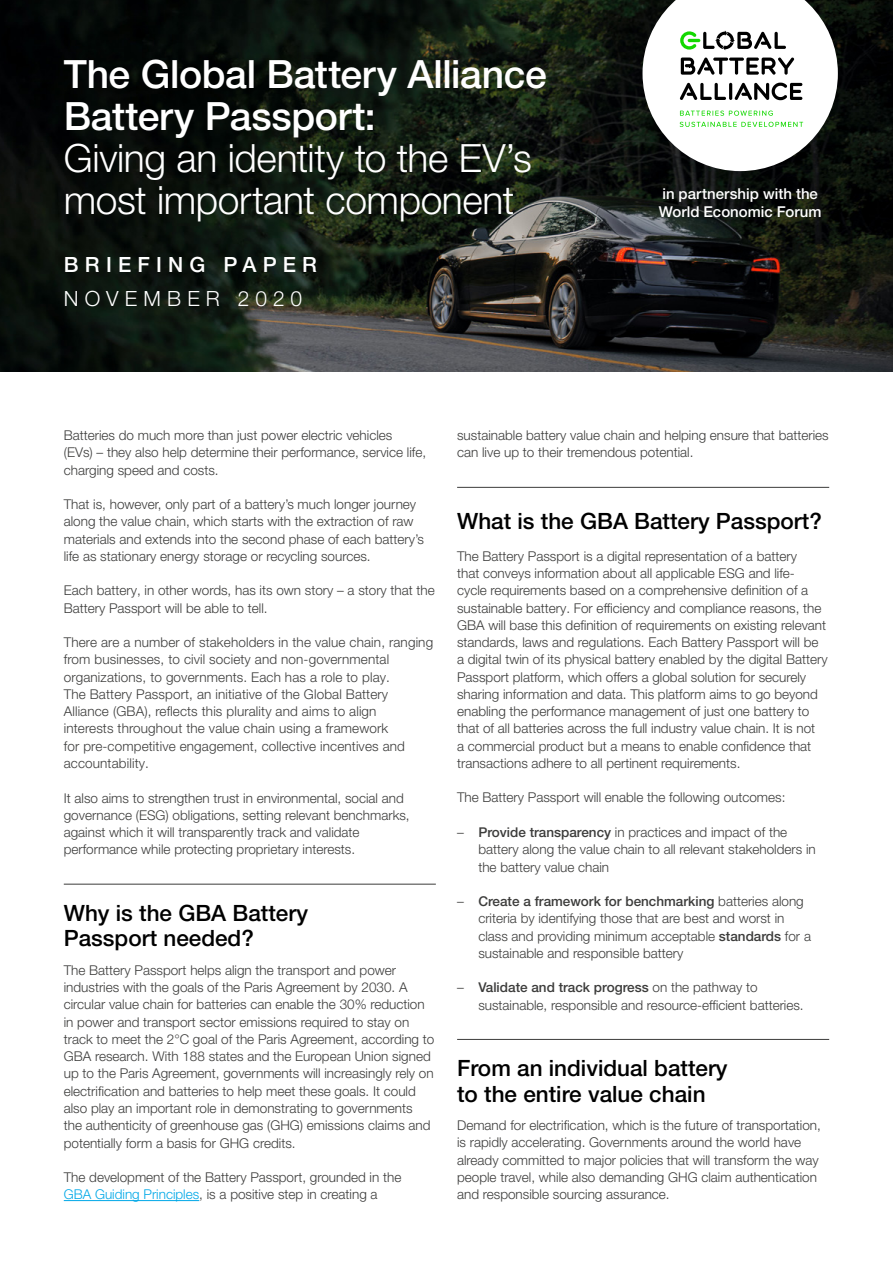
<style>
.page{position:relative;width:893px;height:1263px;background:#fff}
.page>*{position:absolute;margin:0;border:0;box-sizing:border-box;transform-origin:0 0}
.t1{font:300 39px/42px "Helvetica Neue LT Pro";letter-spacing:-.01em;color:#fff}
.t2{font:500 39px/42px "Helvetica Neue LT Pro";letter-spacing:-.01em;color:#fff}
.t3{font:500 22.5px/25.5px "Helvetica Neue LT Pro";color:#000}
.t4{font:500 21px "Helvetica Neue LT Pro";letter-spacing:.3em;color:#fff}
.t5{font:300 21px "Helvetica Neue LT Pro";letter-spacing:.29em;color:#fff}
.t6{font:500 15px/18px "Helvetica Neue LT Pro";color:#fff}
.t7{font:300 13.5px/17.2px "Helvetica Neue LT Pro";color:#3c3c3b}
.s1{color:#00a8e7}
.s2{font-weight:500}
</style>
<div class="page">
<img style="left:0;top:0;width:893px;height:371px">
<hr style="left:64px;top:884px;width:372px;height:1px;background:#3c3c3b">
<hr style="left:64px;top:1200px;width:135px;height:1px;background:#00a8e7">
<hr style="left:457px;top:487px;width:372px;height:1px;background:#3c3c3b">
<hr style="left:457px;top:1039px;width:372px;height:1px;background:#3c3c3b">
<svg style="left:642px;top:0;width:196px;height:171px"></svg>
<h1 class="t2" style="left:64px;top:53px;width:484px">The Global Battery Alliance<br>Battery Passport:</h1>
<h1 class="t1" style="left:64px;top:137px;width:470px">Giving an identity to the EV’s most important component</h1>
<h3 class="t4" style="left:64px;top:252px;width:255px">BRIEFING PAPER</h3>
<h3 class="t5" style="left:64px;top:286px;width:240px">NOVEMBER 2020</h3>
<p class="t6" style="left:659px;top:185px;width:164px">in partnership with the<br>World Economic Forum</p>
<p class="t7" style="left:64px;top:426px;width:364px">Batteries do much more than just power electric vehicles<br>(EVs) – they also help determine their performance, service life, charging speed and costs.</p>
<p class="t7" style="left:64px;top:495px;width:362px">That is, however, only part of a battery’s much longer journey along the value chain, which starts with the extraction of raw materials and extends into the second phase of each battery’s life as stationary energy storage or recycling sources.</p>
<p class="t7" style="left:64px;top:582px;width:373px">Each battery, in other words, has its own story – a story that the<br>Battery Passport will be able to tell.</p>
<p class="t7" style="left:64px;top:633px;width:371px">There are a number of stakeholders in the value chain, ranging from businesses, to civil society and non-governmental organizations, to governments. Each has a role to play.<br>The Battery Passport, an initiative of the Global Battery Alliance (GBA), reflects this plurality and aims to align<br>interests throughout the value chain using a framework<br>for pre-competitive engagement, collective incentives and accountability.</p>
<p class="t7" style="left:64px;top:789px;width:347px">It also aims to strengthen trust in environmental, social and governance (ESG) obligations, setting relevant benchmarks, against which it will transparently track and validate performance while protecting proprietary interests.</p>
<h2 class="t3" style="left:64px;top:900px;width:246px">Why is the GBA Battery<br>Passport needed?</h2>
<p class="t7" style="left:64px;top:961px;width:372px">The Battery Passport helps align the transport and power industries with the goals of the Paris Agreement by 2030. A circular value chain for batteries can enable the 30% reduction in power and transport sector emissions required to stay on track to meet the 2°C goal of the Paris Agreement, according to GBA research. With 188 states and the European Union signed up to the Paris Agreement, governments will increasingly rely on electrification and batteries to help meet these goals. It could also play an important role in demonstrating to governments<br>the authenticity of greenhouse gas (GHG) emissions claims and potentially form a basis for GHG credits.</p>
<p class="t7" style="left:64px;top:1168px;width:339px">The development of the Battery Passport, grounded in the<br><span class="s1">GBA Guiding Principles</span>, is a positive step in creating a</p>
<p class="t7" style="left:457px;top:426px;width:373px">sustainable battery value chain and helping ensure that batteries can live up to their tremendous potential.</p>
<h2 class="t3" style="left:457px;top:508px;width:366px">What is the GBA Battery Passport?</h2>
<p class="t7" style="left:457px;top:547px;width:372px">The Battery Passport is a digital representation of a battery<br>that conveys information about all applicable ESG and life&shy;cycle requirements based on a comprehensive definition of a sustainable battery. For efficiency and compliance reasons, the GBA will base this definition of requirements on existing relevant standards, laws and regulations. Each Battery Passport will be a digital twin of its physical battery enabled by the digital Battery Passport platform, which offers a global solution for securely sharing information and data. This platform aims to go beyond enabling the performance management of just one battery to that of all batteries across the full industry value chain. It is not<br>a commercial product but a means to enable confidence that transactions adhere to all pertinent requirements.</p>
<p class="t7" style="left:457px;top:789px;width:330px">The Battery Passport will enable the following outcomes:</p>
<p class="t7" style="left:478px;top:823px;width:339px;text-indent:-21px">– <span class="s2">Provide transparency</span> in practices and impact of the battery along the value chain to all relevant stakeholders in the battery value chain</p>
<p class="t7" style="left:478px;top:892px;width:334px;text-indent:-21px">– <span class="s2">Create a framework for benchmarking</span> batteries along criteria by identifying those that are best and worst in class and providing minimum acceptable <span class="s2">standards</span> for a sustainable and responsible battery</p>
<p class="t7" style="left:478px;top:978px;width:327px;text-indent:-21px">– <span class="s2">Validate and track progress</span> on the pathway to sustainable, responsible and resource-efficient batteries.</p>
<h2 class="t3" style="left:457px;top:1055px;width:272px">From an individual battery to the entire value chain</h2>
<p class="t7" style="left:457px;top:1116px;width:365px">Demand for electrification, which is the future of transportation, is rapidly accelerating. Governments around the world have already committed to major policies that will transform the way people travel, while also demanding GHG claim authentication and responsible sourcing assurance.</p>
</div>
